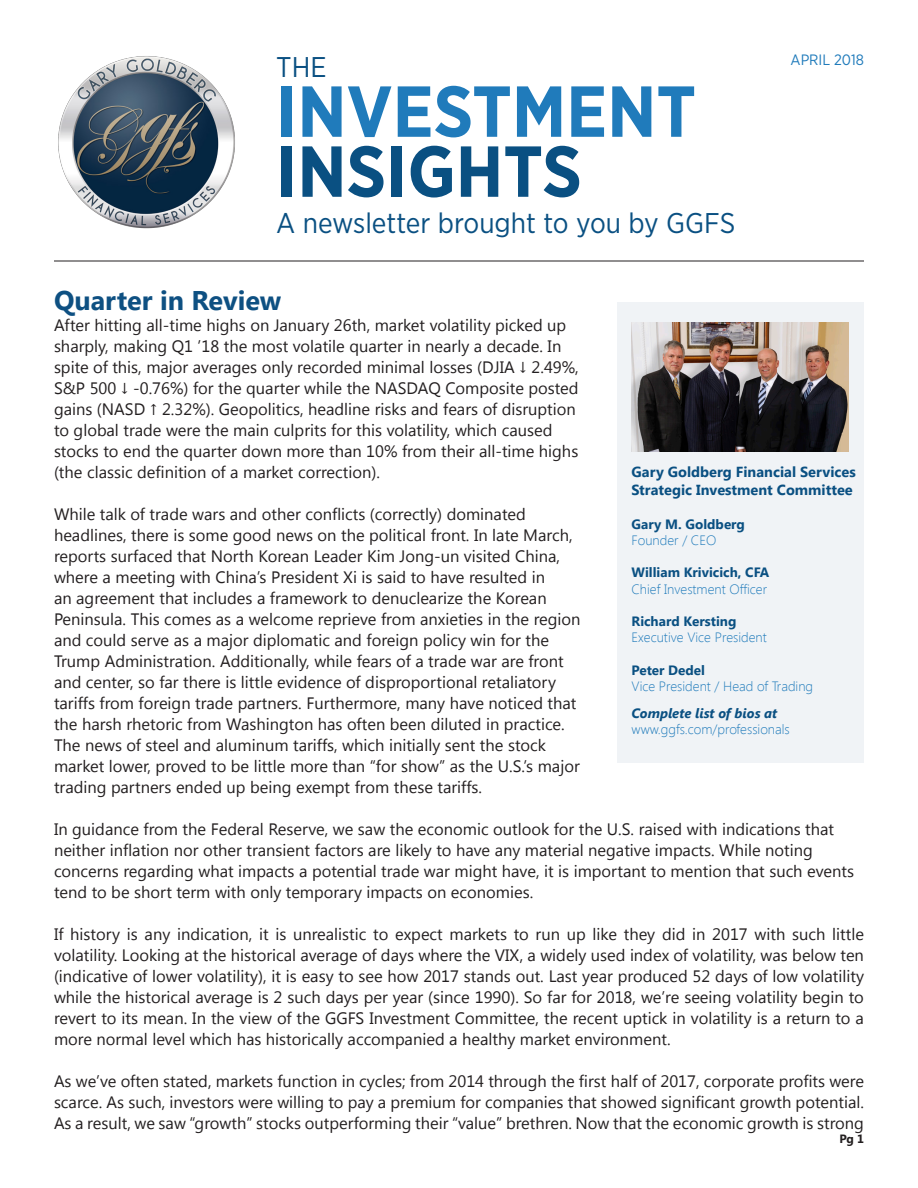
<style>
.page{position:relative;width:918px;height:1188px;background:#fff}
.page>*{position:absolute;margin:0;border:0;box-sizing:border-box;transform-origin:0 0}
.t1{font:700 72px "Gotham Narrow";color:#207bbb}
.t2{font:700 72px "Gotham Narrow";color:#0a5082}
.t3{font:28.5px "Gotham Narrow";color:#0a5082}
.t4{font:700 27px "Segoe UI";color:#0e5082}
.t5{font:16.5px/21px "Segoe UI";color:#231f20}
.t6{font:15px "Gotham Narrow";color:#207bbb}
.t7{font:700 14.55px "Segoe UI";color:#0a5082}
.t8{font:300 13.5px "Segoe UI";color:#207bbb}
.t9{font:700 13.5px "Segoe UI";color:#0a5082}
.t10{font:italic 700 13.5px "Segoe UI";color:#0a5082}
.t11{font:700 12px "Segoe UI";color:#231f20}
</style>
<div class="page">
<img style="left:58px;top:56px;width:177px;height:173px">
<hr style="left:54px;top:261px;width:810px;height:1px;background:#231f20">
<div style="left:617px;top:302px;width:247px;height:461px;background:#f0f3f6"></div>
<img style="left:632px;top:322px;width:217px;height:130px">
<p class="t3" style="left:276px;top:49px;width:52px">THE</p>
<p class="t1" style="left:276px;top:65px;width:421px">INVESTMENT</p>
<p class="t2" style="left:276px;top:125px;width:307px">INSIGHTS</p>
<p class="t3" style="left:276px;top:205px;width:461px">A newsletter brought to you by GGFS</p>
<p class="t6" style="left:791px;top:50px;width:75px">APRIL 2018</p>
<p class="t4" style="left:54px;top:282px;width:229px">Quarter in Review</p>
<p class="t5" style="left:54px;top:314px;width:526px">After hitting all-time highs on January 26th, market volatility picked up sharply, making Q1 ’18 the most volatile quarter in nearly a decade. In spite of this, major averages only recorded minimal losses (DJIA ↓ 2.49%, S&amp;P 500 ↓ -0.76%) for the quarter while the NASDAQ Composite posted gains (NASD ↑ 2.32%). Geopolitics, headline risks and fears of disruption to global trade were the main culprits for this volatility, which caused stocks to end the quarter down more than 10% from their all-time highs (the classic definition of a market correction).</p>
<p class="t5" style="left:54px;top:503px;width:528px">While talk of trade wars and other conflicts (correctly) dominated headlines, there is some good news on the political front. In late March, reports surfaced that North Korean Leader Kim Jong-un visited China, where a meeting with China’s President Xi is said to have resulted in<br>an agreement that includes a framework to denuclearize the Korean Peninsula. This comes as a welcome reprieve from anxieties in the region and could serve as a major diplomatic and foreign policy win for the Trump Administration. Additionally, while fears of a trade war are front and center, so far there is little evidence of disproportional retaliatory tariffs from foreign trade partners. Furthermore, many have noticed that the harsh rhetoric from Washington has often been diluted in practice.<br>The news of steel and aluminum tariffs, which initially sent the stock market lower, proved to be little more than “for show” as the U.S.’s major trading partners ended up being exempt from these tariffs.</p>
<p class="t5" style="left:54px;top:818px;width:802px">In guidance from the Federal Reserve, we saw the economic outlook for the U.S. raised with indications that neither inflation nor other transient factors are likely to have any material negative impacts. While noting concerns regarding what impacts a potential trade war might have, it is important to mention that such events tend to be short term with only temporary impacts on economies.</p>
<p class="t5" style="left:54px;top:923px;width:812px;text-align:justify">If history is any indication, it is unrealistic to expect markets to run up like they did in 2017 with such little volatility. Looking at the historical average of days where the VIX, a widely used index of volatility, was below ten (indicative of lower volatility), it is easy to see how 2017 stands out. Last year produced 52 days of low volatility while the historical average is 2 such days per year (since 1990). So far for 2018, we’re seeing volatility begin to revert to its mean. In the view of the GGFS Investment Committee, the recent uptick in volatility is a return to a more normal level which has historically accompanied a healthy market environment.</p>
<p class="t5" style="left:54px;top:1070px;width:812px;text-align:justify">As we’ve often stated, markets function in cycles; from 2014 through the first half of 2017, corporate profits were scarce. As such, investors were willing to pay a premium for companies that showed significant growth potential.<br>As a result, we saw “growth” stocks outperforming their “value” brethren. Now that the economic growth is strong</p>
<p class="t11" style="left:839px;top:1130px;width:26px">Pg 1</p>
<p class="t7" style="left:632px;top:462px;width:226px">Gary Goldberg Financial Services</p>
<p class="t7" style="left:632px;top:479px;width:223px">Strategic Investment Committee</p>
<p class="t9" style="left:632px;top:514px;width:115px">Gary M. Goldberg</p>
<p class="t8" style="left:632px;top:531px;width:86px">Founder / CEO</p>
<p class="t9" style="left:632px;top:563px;width:139px">William Krivicich, CFA</p>
<p class="t8" style="left:632px;top:580px;width:137px">Chief Investment Officer</p>
<p class="t9" style="left:632px;top:612px;width:106px">Richard Kersting</p>
<p class="t8" style="left:632px;top:628px;width:137px">Executive Vice President</p>
<p class="t9" style="left:632px;top:660px;width:75px">Peter Dedel</p>
<p class="t8" style="left:632px;top:677px;width:183px">Vice President / Head of Trading</p>
<p class="t10" style="left:632px;top:703px;width:147px">Complete list of bios at</p>
<p class="t8" style="left:632px;top:720px;width:160px">www.ggfs.com/professionals</p>
</div>
